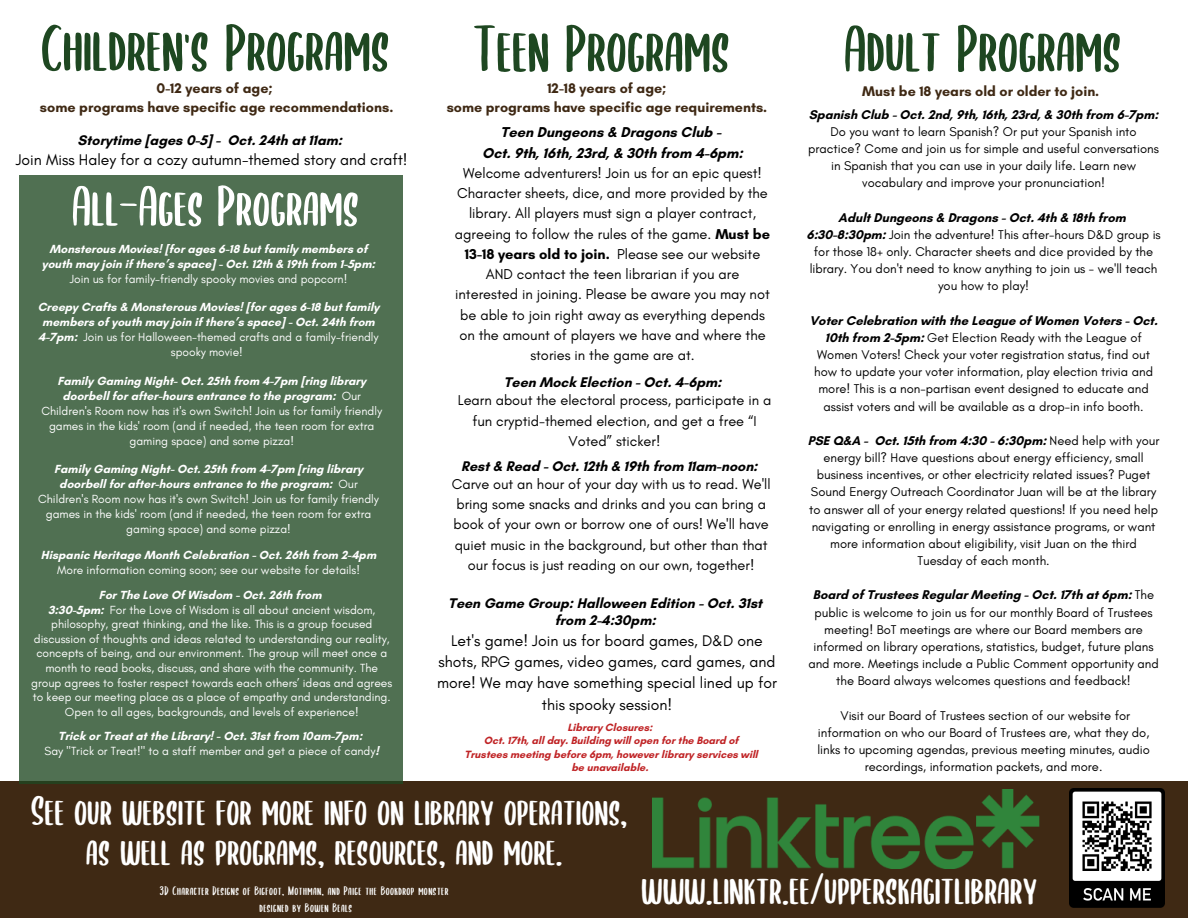
<style>
.page{position:relative;width:1188px;height:918px;background:#fff}
.page>*{position:absolute;margin:0;border:0;box-sizing:border-box;transform-origin:0 0}
.t1{font:66.6px "SUBSCRIBER";color:#1e4721}
.t2{font:57.45px "SUBSCRIBER";color:#fff}
.t3{font:43.95px "SUBSCRIBER";color:#fff}
.t4{font:42px/40px "SUBSCRIBER";color:#fff;text-align:center}
.t5{font:15.75px/21.3px "Glacial Indifference";color:#000;text-align:center}
.t6{font:14.55px/20.2px "Glacial Indifference";color:#000;text-align:center}
.t7{font:700 14.25px/16.8px "Glacial Indifference";color:#000;text-align:center}
.t8{font:700 14.25px/19.2px "Glacial Indifference";color:#3f2914;text-align:center}
.t9{font:12.9px/17.1px "Glacial Indifference";color:#000;text-align:center}
.t10{font:12.45px/16.6px "SUBSCRIBER";letter-spacing:.04em;color:#fff;text-align:center}
.t11{font:12px/15px "Glacial Indifference";color:#fff;text-align:center}
.t12{font:700 12px/15px "Glacial Indifference";color:#fff;text-align:center}
.t13{font:700 10.8px/13.4px "Glacial Indifference";color:#c02426;text-align:center}
.s1{font-weight:400}
.s2{font-weight:700}
</style>
<div class="page">
<div style="left:0;top:781px;width:1188px;height:137px;background:#3f2914"></div>
<img style="left:1069px;top:788px;width:96px;height:119px">
<img style="left:652px;top:790px;width:387px;height:79px">
<div style="left:19px;top:175px;width:384px;height:608px;background:#507052"></div>
<h4 class="t1" style="left:41px;top:18px;width:351px">Children's Programs</h4>
<h5 class="t1" style="left:473px;top:18px;width:259px">Teen Programs</h5>
<h6 class="t1" style="left:843px;top:18px;width:280px">Adult Programs</h6>
<h6 class="t8" style="left:40px;top:78px;width:355px">0-12 years of age;<br>some programs have specific age recommendations.</h6>
<h6 class="t7" style="left:78px;top:131px;width:266px">Storytime [ages 0-5] - Oct. 24th at 11am:</h6>
<h6 class="t5" style="left:16px;top:149px;width:393px">Join Miss Haley for a cozy autumn-themed story and craft!</h6>
<h6 class="t2" style="left:71px;top:180px;width:289px">All-Ages Programs</h6>
<p class="t12" style="left:42px;top:241px;width:335px">Monsterous Movies! [for ages 6-18 but family members of youth may join if there’s space] - Oct. 12th &amp; 19th from 1-5pm:<br><span class="s1">Join us for family-friendly spooky movies and popcorn!</span></p>
<h3 class="t12" style="left:38px;top:300px;width:343px">Creepy Crafts &amp; Monsterous Movies! [for ages 6-18 but family members of youth may join if there’s space] - Oct. 24th from 4-7pm: <span class="s1">Join us for Halloween-themed crafts and a family-friendly spooky movie!</span></h3>
<p class="t11" style="left:41px;top:373px;width:342px"><span class="s2">Family Gaming Night- Oct. 25th from 4-7pm [ring library doorbell for after-hours entrance to the program:</span> Our Children's Room now has it's own Switch! Join us for family friendly games in the kids' room (and if needed, the teen room for extra gaming space) and some pizza!</p>
<h3 class="t11" style="left:38px;top:461px;width:342px"><span class="s2">Family Gaming Night- Oct. 25th from 4-7pm [ring library doorbell for after-hours entrance to the program:</span> Our Children's Room now has it's own Switch! Join us for family friendly games in the kids' room (and if needed, the teen room for extra gaming space) and some pizza!</h3>
<h6 class="t12" style="left:41px;top:547px;width:337px">Hispanic Heritage Month Celebration - Oct. 26th from 2-4pm<br><span class="s1">More information coming soon; see our website for details!</span></h6>
<h6 class="t8" style="left:447px;top:78px;width:322px">12-18 years of age;<br>some programs have specific age requirements.</h6>
<h1 class="t6" style="left:455px;top:122px;width:317px"><span class="s2">Teen Dungeons &amp; Dragons Club -<br>Oct. 9th, 16th, 23rd, &amp; 30th from 4-6pm:<br></span>Welcome adventurers! Join us for an epic quest!<br>Character sheets, dice, and more provided by the library. All players must sign a player contract, agreeing to follow the rules of the game. <span class="s2">Must be 13-18 years old to join.</span> Please see our website AND contact the teen librarian if you are interested in joining. Please be aware you may not be able to join right away as everything depends on the amount of players we have and where the stories in the game are at.</h1>
<h5 class="t7" style="left:504px;top:374px;width:219px">Teen Mock Election - Oct. 4-6pm:</h5>
<h5 class="t6" style="left:458px;top:390px;width:315px">Learn about the electoral process, participate in a fun cryptid-themed election, and get a free “I<br>Voted” sticker!</h5>
<p class="t7" style="left:461px;top:458px;width:298px">Rest &amp; Read - Oct. 12th &amp; 19th from 11am-noon:</p>
<p class="t6" style="left:452px;top:474px;width:320px">Carve out an hour of your day with us to read. We'll bring some snacks and drinks and you can bring a book of your own or borrow one of ours! We'll have quiet music in the background, but other than that our focus is just reading on our own, together!</p>
<h5 class="t11" style="left:31px;top:588px;width:363px;line-height:14.5px"><span class="s2">For The Love Of Wisdom - Oct. 26th from<br>3:30-5pm:</span> For the Love of Wisdom is all about ancient wisdom, philosophy, great thinking, and the like. This is a group focused discussion of thoughts and ideas related to understanding our reality, concepts of being, and our environment. The group will meet once a month to read books, discuss, and share with the community. The group agrees to foster respect towards each others’ ideas and agrees to keep our meeting place as a place of empathy and understanding.<br>Open to all ages, backgrounds, and levels of experience!</h5>
<h5 class="t7" style="left:448px;top:595px;width:315px">Teen Game Group: Halloween Edition - Oct. 31st from 2-4:30pm:</h5>
<h5 class="t5" style="left:437px;top:629px;width:341px">Let's game! Join us for board games, D&amp;D one shots, RPG games, video games, card games, and more! We may have something special lined up for this spooky session!</h5>
<p class="t11" style="left:45px;top:728px;width:336px"><span class="s2">Trick or Treat at the Library! - Oct. 31st from 10am-7pm:<br></span>Say "Trick or Treat!" to a staff member and get a piece of candy<span class="s2">!</span></p>
<h6 class="t13" style="left:567px;top:720px;width:87px">Library Closures:</h6>
<h6 class="t13" style="left:465px;top:734px;width:295px">Oct. 17th, all day. Building will open for the Board of<br>Trustees meeting before 6pm, however library services will be unavailable.</h6>
<h4 class="t4" style="left:31px;top:792px;width:598px">See our website for more info on library operations, as well as programs, resources, and more.</h4>
<h6 class="t8" style="left:862px;top:81px;width:239px">Must be 18 years old or older to join.</h6>
<h6 class="t9" style="left:808px;top:106px;width:352px"><span class="s2">Spanish Club - Oct. 2nd, 9th, 16th, 23rd, &amp; 30th from 6-7pm:<br></span>Do you want to learn Spanish? Or put your Spanish into practice? Come and join us for simple and useful conversations in Spanish that you can use in your daily life. Learn new vocabulary and improve your pronunciation!</h6>
<h6 class="t9" style="left:806px;top:209px;width:356px"><span class="s2">Adult Dungeons &amp; Dragons - Oct. 4th &amp; 18th from 6:30-8:30pm:</span> Join the adventure! This after-hours D&amp;D group is for those 18+ only. Character sheets and dice provided by the library. You don't need to know anything to join us - we'll teach you how to play!</h6>
<h6 class="t9" style="left:809px;top:312px;width:350px"><span class="s2">Voter Celebration with the League of Women Voters - Oct.<br>10th from 2-5pm:</span> Get Election Ready with the League of Women Voters! Check your voter registration status, find out how to update your voter information, play election trivia and more! This is a non-partisan event designed to educate and assist voters and will be available as a drop-in info booth.</h6>
<h6 class="t9" style="left:808px;top:432px;width:353px"><span class="s2">PSE Q&amp;A - Oct. 15th from 4:30 - 6:30pm:</span> Need help with your energy bill? Have questions about energy efficiency, small business incentives, or other electricity related issues? Puget Sound Energy Outreach Coordinator Juan will be at the library to answer all of your energy related questions! If you need help navigating or enrolling in energy assistance programs, or want more information about eligibility, visit Juan on the third Tuesday of each month.</h6>
<h5 class="t9" style="left:808px;top:586px;width:352px"><span class="s2">Board of Trustees Regular Meeting - Oct. 17th at 6pm:</span> The public is welcome to join us for our monthly Board of Trustees meeting! BoT meetings are where our Board members are informed on library operations, statistics, budget, future plans and more. Meetings include a Public Comment opportunity and the Board always welcomes questions and feedback!</h5>
<h2 class="t9" style="left:817px;top:706px;width:334px">Visit our Board of Trustees section of our website for information on who our Board of Trustees are, what they do, links to upcoming agendas, previous meeting minutes, audio recordings, information packets, and more.</h2>
<h6 class="t10" style="left:160px;top:883px;width:290px">3D Character Designs of Bigfoot, Mothman, and Paige the Bookdrop monster designed by Bowen Beals</h6>
<h4 class="t3" style="left:641px;top:869px;width:398px">www.linktr.ee/upperskagitlibrary</h4>
</div>
